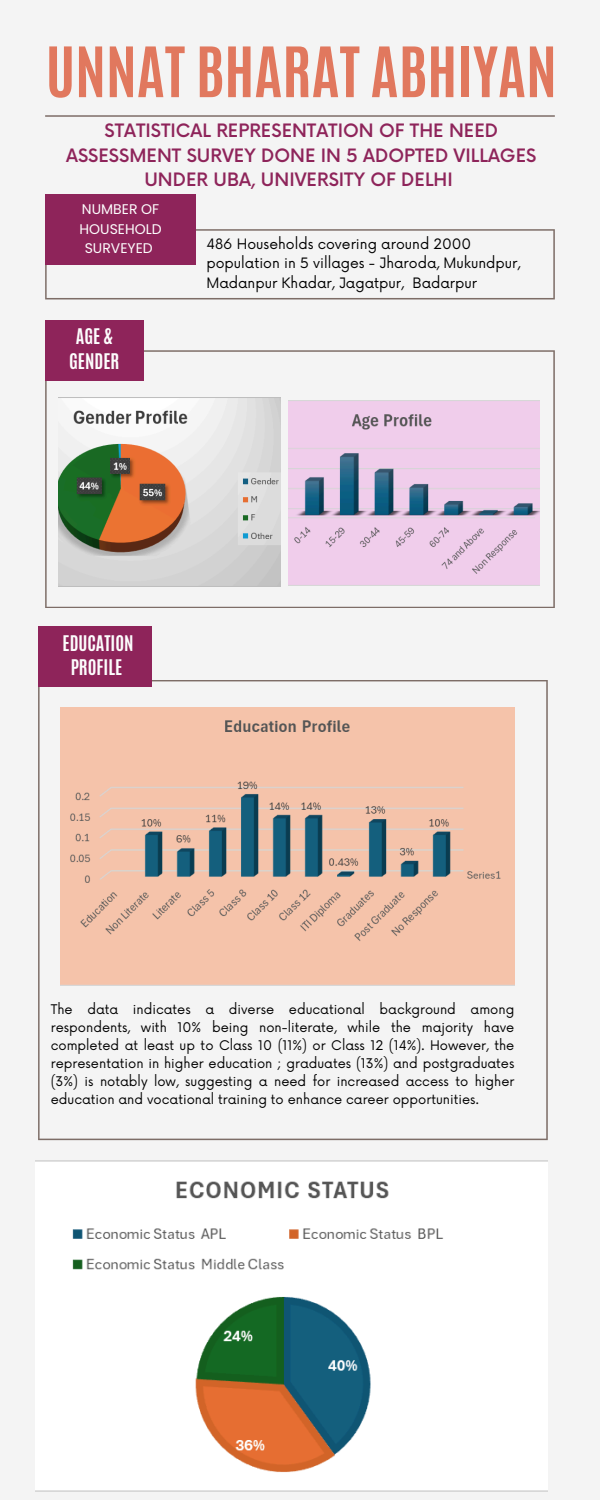
<style>
.page{position:relative;width:600px;height:1500px;background:#f4f4f4}
.page>*{position:absolute;margin:0;border:0;box-sizing:border-box;transform-origin:0 0}
.t1{font:700 59px "Antonio";color:#e1785e}
.t2{font:500 18px/24.8px "Now";color:#8e245a;text-align:center}
.t3{font:700 18px/24.8px "Antonio";color:#fdfdfd;text-align:center}
.t4{font:14px/19.5px "Now";color:#000}
.t5{font:14px/19.5px "Poppins";color:#fdfdfd;text-align:center}
.t6{font:13px/18px "Now";color:#000;text-align:justify}
</style>
<div class="page">
<svg style="left:45px;top:350px;width:510px;height:258px"></svg>
<svg style="left:38px;top:680px;width:510px;height:460px"></svg>
<svg style="left:45px;top:229px;width:510px;height:70px"></svg>
<div style="left:45px;top:194px;width:151px;height:70px;background:#8e245a"></div>
<div style="left:45px;top:320px;width:98px;height:61px;background:#8e245a"></div>
<div style="left:38px;top:626px;width:113px;height:61px;background:#8e245a"></div>
<hr style="left:45px;top:115px;width:510px;height:2px;background:#7d6d67">
<img style="left:288px;top:401px;width:252px;height:185px">
<img style="left:59px;top:398px;width:222px;height:188px">
<img style="left:60px;top:707px;width:454px;height:278px">
<img style="left:36px;top:1160px;width:512px;height:331px">
<h2 class="t1" style="left:46px;top:30px;width:513px">UNNAT BHARAT ABHIYAN</h2>
<p class="t2" style="left:66px;top:119px;width:472px">STATISTICAL REPRESENTATION OF THE NEED<br>ASSESSMENT SURVEY DONE IN 5 ADOPTED VILLAGES<br>UNDER UBA, UNIVERSITY OF DELHI</p>
<h1 class="t5" style="left:80px;top:200px;width:84px">NUMBER OF<br>HOUSEHOLD<br>SURVEYED</h1>
<h2 class="t3" style="left:69px;top:324px;width:52px">AGE &amp;<br>GENDER</h2>
<p class="t4" style="left:206px;top:234px;width:316px">486 Households covering around 2000 population in 5 villages - Jharoda, Mukundpur,<br>Madanpur Khadar, Jagatpur, Badarpur</p>
<h3 class="t3" style="left:63px;top:631px;width:73px">EDUCATION<br>PROFILE</h3>
<p class="t6" style="left:51px;top:1001px;width:465px">The data indicates a diverse educational background among respondents, with 10% being non-literate, while the majority have completed at least up to Class 10 (11%) or Class 12 (14%). However, the representation in higher education ; graduates (13%) and postgraduates (3%) is notably low, suggesting a need for increased access to higher education and vocational training to enhance career opportunities.</p>
</div>
